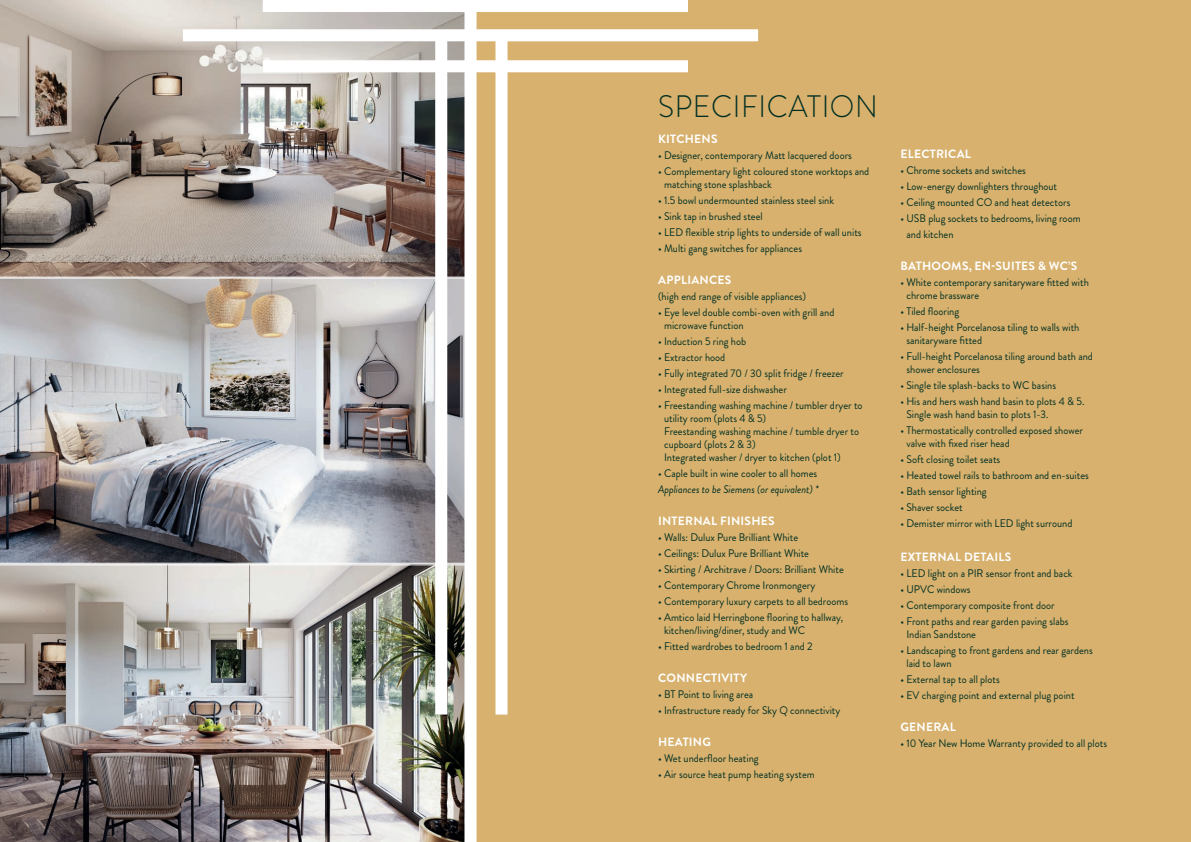
<style>
.page{position:relative;width:1191px;height:842px;background:#fff}
.page>*{position:absolute;margin:0;border:0;box-sizing:border-box;transform-origin:0 0}
.t1{font:300 31px "Brandon Grotesque";letter-spacing:.02em;color:#002e23;scale:.95 1}
.t2{font:700 12px "Brandon Grotesque";letter-spacing:.02em;color:#fff}
.t3{font:11px/13px "Brandon Grotesque";color:#002e23;scale:.95 1}
.t4{font:italic 11px "Brandon Grotesque";color:#002e23;scale:.95 1}
</style>
<div class="page">
<div style="left:507px;top:0;width:684px;height:842px;background:#d7b16d"></div>
<svg style="left:0;top:0;width:435px;height:278px;background:#a2968e"></svg>
<img style="left:0;top:278px;width:435px;height:286px">
<img style="left:0;top:564px;width:435px;height:278px">
<svg style="left:435px;top:72px;width:72px;height:770px"></svg>
<svg style="left:183px;top:0;width:575px;height:72px"></svg>
<h1 class="t1" style="left:658px;top:86px;width:232px">SPECIFICATION</h1>
<p class="t2" style="left:658px;top:130px;width:61px">KITCHENS</p>
<p class="t3" style="left:658px;top:149px;width:205px">• Designer, contemporary Matt lacquered doors</p>
<p class="t3" style="left:664px;top:165px;width:217px;text-indent:-6px">• Complementary light coloured stone worktops and matching stone splashback</p>
<p class="t3" style="left:658px;top:194px;width:187px">• 1.5 bowl undermounted stainless steel sink</p>
<p class="t3" style="left:658px;top:210px;width:112px">• Sink tap in brushed steel</p>
<p class="t3" style="left:658px;top:226px;width:216px">• LED flexible strip lights to underside of wall units</p>
<p class="t3" style="left:658px;top:242px;width:153px">• Multi gang switches for appliances</p>
<p class="t2" style="left:658px;top:271px;width:75px">APPLIANCES</p>
<p class="t3" style="left:658px;top:290px;width:157px">(high end range of visible appliances)</p>
<p class="t3" style="left:664px;top:306px;width:181px;text-indent:-6px">• Eye level double combi-oven with grill and microwave function</p>
<p class="t3" style="left:658px;top:335px;width:94px">• Induction 5 ring hob</p>
<p class="t3" style="left:658px;top:351px;width:72px">• Extractor hood</p>
<p class="t3" style="left:658px;top:367px;width:197px">• Fully integrated 70 / 30 split fridge / freezer</p>
<p class="t3" style="left:658px;top:383px;width:137px">• Integrated full-size dishwasher</p>
<p class="t3" style="left:664px;top:399px;width:210px;text-indent:-6px">• Freestanding washing machine / tumbler dryer to utility room (plots 4 &amp; 5)<br>Freestanding washing machine / tumble dryer to cupboard (plots 2 &amp; 3)<br>Integrated washer / dryer to kitchen (plot 1)</p>
<p class="t3" style="left:658px;top:467px;width:169px">• Caple built in wine cooler to all homes</p>
<p class="t4" style="left:658px;top:482px;width:170px">Appliances to be Siemens (or equivalent) *</p>
<p class="t2" style="left:658px;top:512px;width:118px">INTERNAL FINISHES</p>
<p class="t3" style="left:658px;top:531px;width:149px">• Walls: Dulux Pure Brilliant White</p>
<p class="t3" style="left:658px;top:547px;width:160px">• Ceilings: Dulux Pure Brilliant White</p>
<p class="t3" style="left:658px;top:563px;width:197px">• Skirting / Architrave / Doors: Brilliant White</p>
<p class="t3" style="left:658px;top:579px;width:167px">• Contemporary Chrome Ironmongery</p>
<p class="t3" style="left:658px;top:595px;width:202px">• Contemporary luxury carpets to all bedrooms</p>
<p class="t3" style="left:664px;top:611px;width:190px;text-indent:-6px">• Amtico laid Herringbone flooring to hallway, kitchen/living/diner, study and WC</p>
<p class="t3" style="left:658px;top:640px;width:164px">• Fitted wardrobes to bedroom 1 and 2</p>
<p class="t2" style="left:658px;top:669px;width:91px">CONNECTIVITY</p>
<p class="t3" style="left:658px;top:688px;width:102px">• BT Point to living area</p>
<p class="t3" style="left:658px;top:704px;width:193px">• Infrastructure ready for Sky Q connectivity</p>
<p class="t2" style="left:658px;top:733px;width:54px">HEATING</p>
<p class="t3" style="left:658px;top:752px;width:107px">• Wet underfloor heating</p>
<p class="t3" style="left:658px;top:768px;width:166px">• Air source heat pump heating system</p>
<p class="t2" style="left:900px;top:146px;width:72px">ELECTRICAL</p>
<p class="t3" style="left:900px;top:164px;width:134px">• Chrome sockets and switches</p>
<p class="t3" style="left:900px;top:180px;width:166px">• Low-energy downlighters throughout</p>
<p class="t3" style="left:900px;top:196px;width:180px">• Ceiling mounted CO and heat detectors</p>
<p class="t3" style="left:906px;top:211px;width:185px;line-height:16px;text-indent:-6px">• USB plug sockets to bedrooms, living room and kitchen</p>
<p class="t2" style="left:900px;top:258px;width:178px">BATHOOMS, EN-SUITES &amp; WC’S</p>
<p class="t3" style="left:906px;top:276px;width:193px;text-indent:-6px">• White contemporary sanitaryware fitted with chrome brassware</p>
<p class="t3" style="left:900px;top:305px;width:63px">• Tiled flooring</p>
<p class="t3" style="left:906px;top:321px;width:184px;text-indent:-6px">• Half-height Porcelanosa tiling to walls with sanitaryware fitted</p>
<p class="t3" style="left:906px;top:350px;width:198px;text-indent:-6px">• Full-height Porcelanosa tiling around bath and shower enclosures</p>
<p class="t3" style="left:900px;top:379px;width:165px">• Single tile splash-backs to WC basins</p>
<p class="t3" style="left:906px;top:395px;width:189px;text-indent:-6px">• His and hers wash hand basin to plots 4 &amp; 5.<br>Single wash hand basin to plots 1-3.</p>
<p class="t3" style="left:906px;top:424px;width:187px;text-indent:-6px">• Thermostatically controlled exposed shower valve with fixed riser head</p>
<p class="t3" style="left:900px;top:453px;width:107px">• Soft closing toilet seats</p>
<p class="t3" style="left:900px;top:469px;width:200px">• Heated towel rails to bathroom and en-suites</p>
<p class="t3" style="left:900px;top:485px;width:92px">• Bath sensor lighting</p>
<p class="t3" style="left:900px;top:501px;width:67px">• Shaver socket</p>
<p class="t3" style="left:900px;top:517px;width:182px">• Demister mirror with LED light surround</p>
<p class="t2" style="left:900px;top:549px;width:112px">EXTERNAL DETAILS</p>
<p class="t3" style="left:900px;top:567px;width:183px">• LED light on a PIR sensor front and back</p>
<p class="t3" style="left:900px;top:583px;width:75px">• UPVC windows</p>
<p class="t3" style="left:900px;top:599px;width:164px">• Contemporary composite front door</p>
<p class="t3" style="left:906px;top:615px;width:172px;text-indent:-6px">• Front paths and rear garden paving slabs<br>Indian Sandstone</p>
<p class="t3" style="left:906px;top:644px;width:198px;text-indent:-6px">• Landscaping to front gardens and rear gardens laid to lawn</p>
<p class="t3" style="left:900px;top:673px;width:106px">• External tap to all plots</p>
<p class="t3" style="left:900px;top:689px;width:185px">• EV charging point and external plug point</p>
<p class="t2" style="left:900px;top:719px;width:57px">GENERAL</p>
<p class="t3" style="left:900px;top:737px;width:219px">• 10 Year New Home Warranty provided to all plots</p>
</div>
